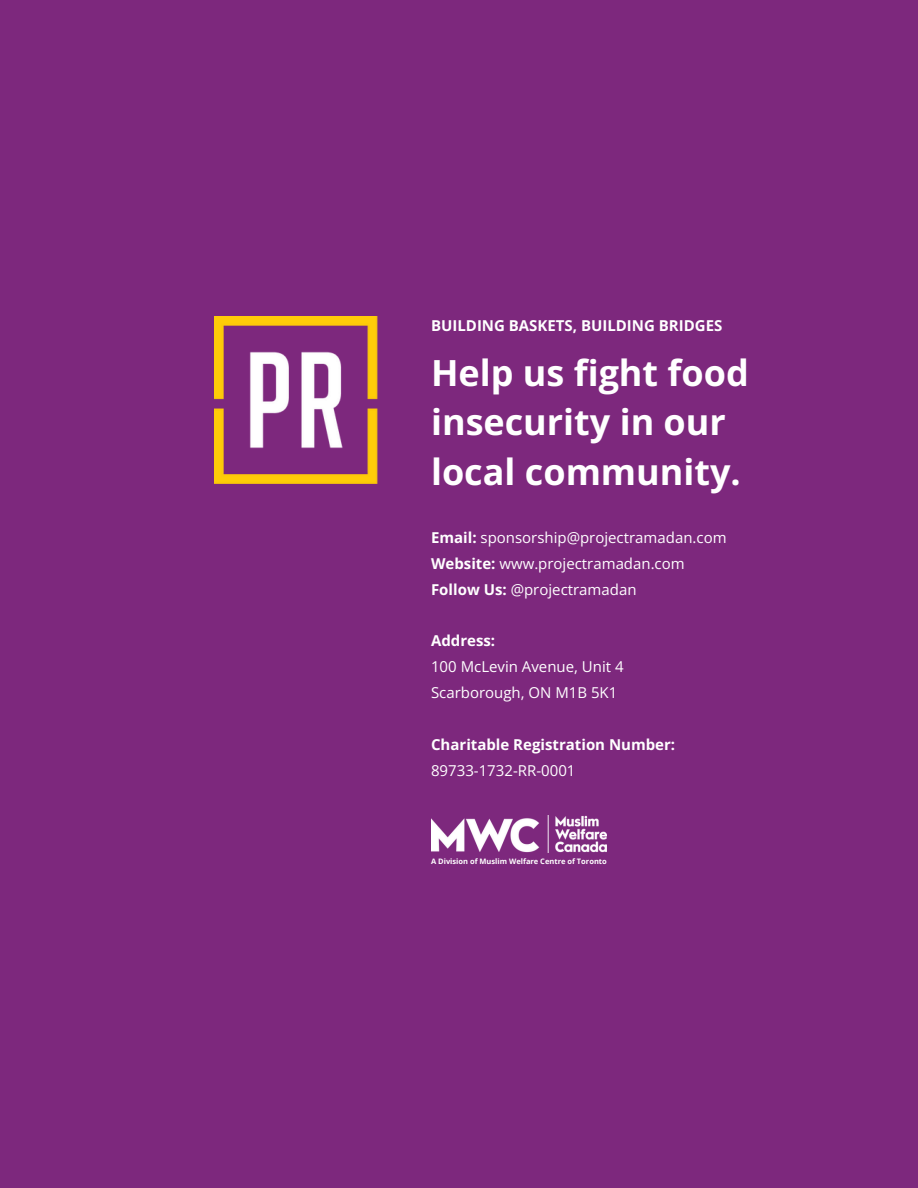
<style>
.page{position:relative;width:918px;height:1188px;background:#7d287d}
.page>*{position:absolute;margin:0;border:0;box-sizing:border-box;transform-origin:0 0}
.t1{font:700 36px/49.5px "Open Sans";color:#fff}
.t2{font:15px "Open Sans";color:#fff}
.t3{font:700 15px "Open Sans";color:#fff}
.t4{font:700 7.5px "Open Sans";color:#fff}
.s1{font-weight:700}
</style>
<div class="page">
<img style="left:215px;top:317px;width:163px;height:166px">
<img style="left:431px;top:815px;width:176px;height:38px">
<p class="t3" style="left:431px;top:315px;width:293px">BUILDING BASKETS, BUILDING BRIDGES</p>
<p class="t1" style="left:431px;top:347px;width:319px">Help us fight food insecurity in our local community.</p>
<p class="t2" style="left:431px;top:527px;width:297px"><span class="s1">Email:</span> sponsorship@projectramadan.com</p>
<p class="t2" style="left:431px;top:553px;width:255px"><span class="s1">Website:</span> www.projectramadan.com</p>
<p class="t2" style="left:431px;top:578px;width:207px"><span class="s1">Follow Us:</span> @projectramadan</p>
<p class="t3" style="left:431px;top:630px;width:66px">Address:</p>
<p class="t2" style="left:431px;top:656px;width:194px">100 McLevin Avenue, Unit 4</p>
<p class="t2" style="left:431px;top:682px;width:188px">Scarborough, ON M1B 5K1</p>
<p class="t3" style="left:431px;top:734px;width:246px">Charitable Registration Number:</p>
<p class="t2" style="left:431px;top:760px;width:146px">89733-1732-RR-0001</p>
<p class="t4" style="left:431px;top:856px;width:177px">A Division of Muslim Welfare Centre of Toronto</p>
</div>
